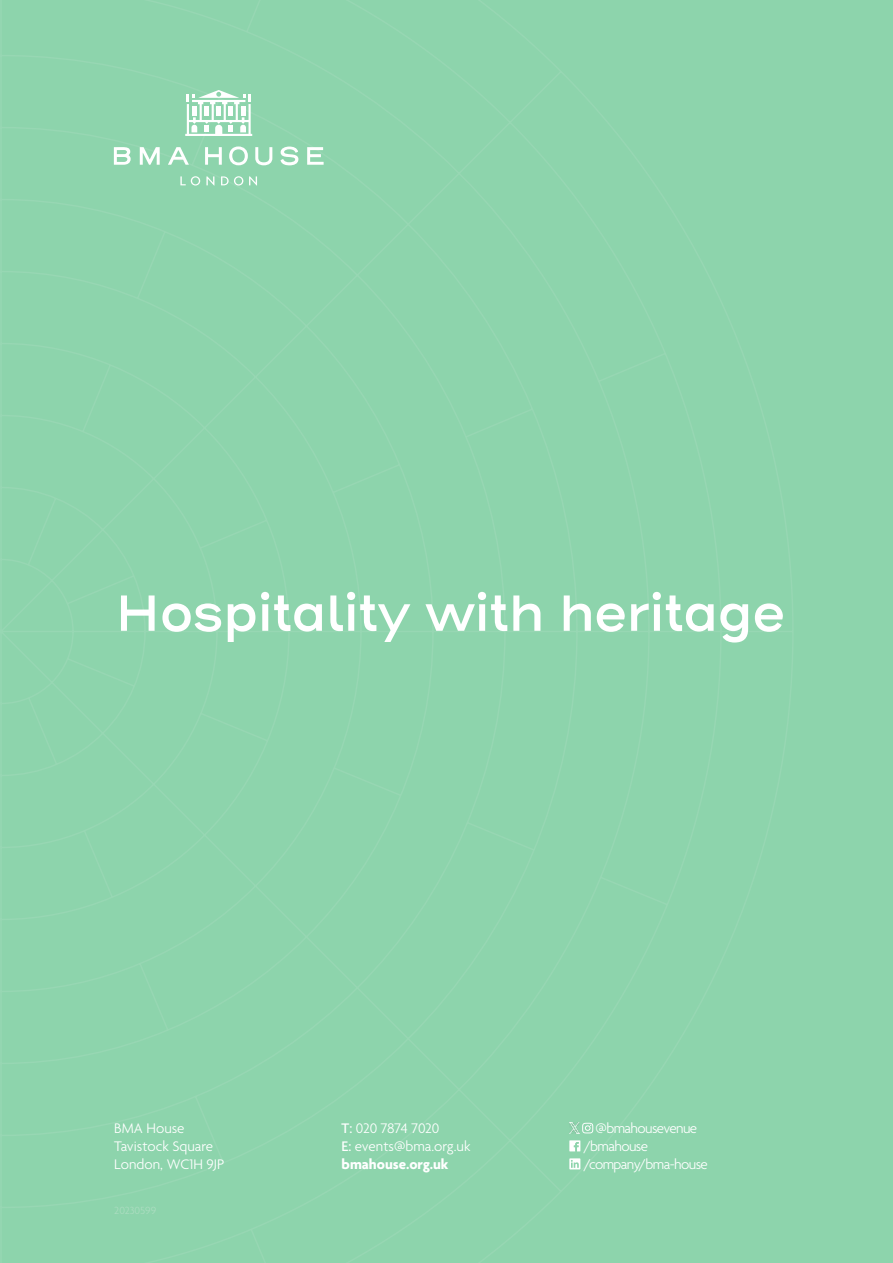
<style>
.page{position:relative;width:893px;height:1263px;background:#8dd4ac}
.page>*{position:absolute;margin:0;border:0;box-sizing:border-box;transform-origin:0 0}
.t1{font:51px "Henderson Sans Bas Sm Bd";letter-spacing:-.04em;color:#fff}
.t2{font:300 15px/18px "Agenda";letter-spacing:-.02em;color:#fff}
.t3{font:300 15px/18px "Agenda";letter-spacing:-.04em;color:#fff}
.t4{font:300 15px/18px "Agenda";color:#fff}
.s1{font-weight:500}
.s2{font-weight:700}
</style>
<div class="page">
<svg style="left:114px;top:146px;width:210px;height:19px"></svg>
<svg style="left:180px;top:176px;width:77px;height:10px"></svg>
<svg style="left:185px;top:90px;width:67px;height:46px"></svg>
<hr style="left:241px;top:106px;width:4px;height:10px;background:#fff">
<svg style="left:570px;top:1123px;width:23px;height:10px"></svg>
<svg style="left:569px;top:1140px;width:11px;height:11px"></svg>
<div style="left:569px;top:1158px;width:11px;height:11px;background:#fff"></div>
<svg style="left:571px;top:1160px;width:8px;height:8px"></svg>
<h1 class="t1" style="left:114px;top:580px;width:673px">Hospitality with heritage</h1>
<p class="t4" style="left:114px;top:1120px;width:112px">BMA House<br>Tavistock Square<br>London, WC1H 9JP</p>
<p class="t3" style="left:584px;top:1120px;width:125px;text-indent:12px">@bmahousevenue /bmahouse /company/bma-house</p>
<p class="t2" style="left:342px;top:1120px;width:130px"><span class="s1">T:</span> 020 7874 7020<br><span class="s1">E:</span> events@bma.org.uk <span class="s2">bmahouse.org.uk</span></p>
</div>
